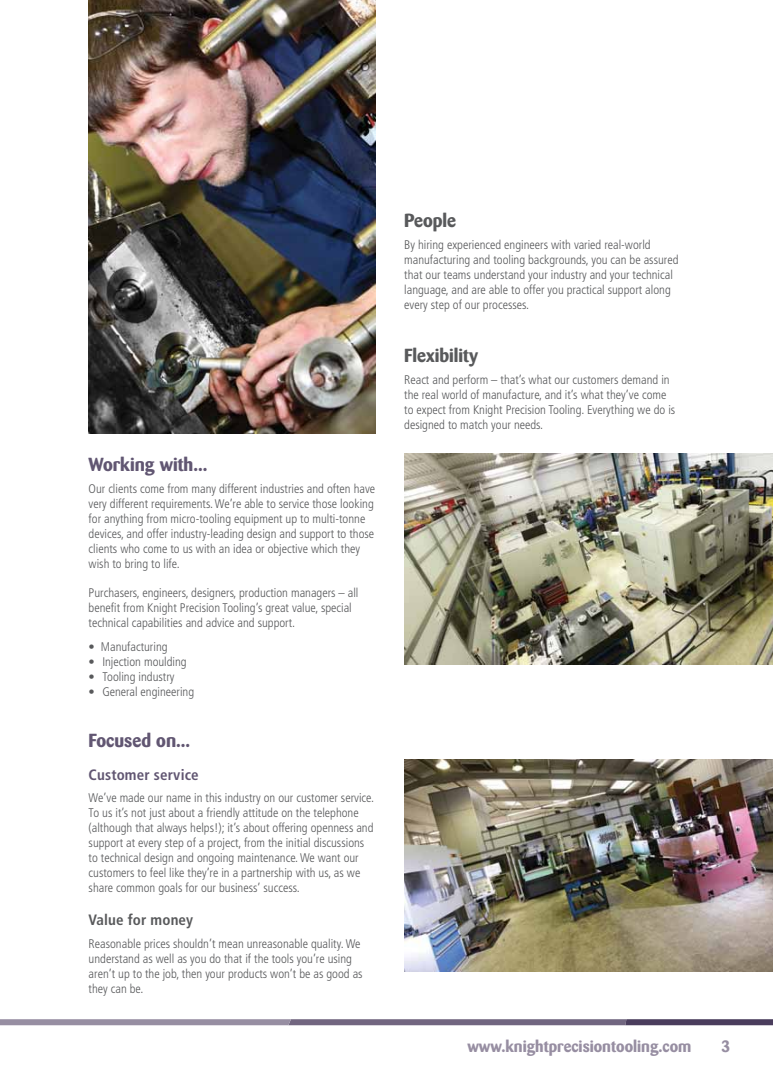
<style>
.page{position:relative;width:773px;height:1088px;background:#fff}
.page>*{position:absolute;margin:0;border:0;box-sizing:border-box;transform-origin:0 0}
.t1{font:700 18.75px "Barmeno";color:#615672}
.t2{font:700 18.75px "Barmeno";color:#58595b}
.t3{font:700 16.25px "Barmeno";color:#978ea2}
.t4{font:700 condensed 15px "Frutiger";letter-spacing:.01em;color:#615672}
.t5{font:700 condensed 15px "Frutiger";letter-spacing:.01em;color:#58595b}
.t6{font:300 condensed 12.5px/15px "Frutiger";color:#58595b}
</style>
<div class="page">
<svg style="left:0;top:1019px;width:772px;height:6px;background:#7c728a"></svg>
<img style="left:89px;top:0;width:287px;height:433px">
<img style="left:404px;top:760px;width:368px;height:211px">
<img style="left:404px;top:454px;width:368px;height:211px">
<h1 class="t1" style="left:89px;top:453px;width:120px">Working with...</h1>
<p class="t6" style="left:89px;top:481px;width:288px">Our clients come from many different industries and often have very different requirements. We’re able to service those looking for anything from micro-tooling equipment up to multi-tonne devices, and offer industry-leading design and support to those clients who come to us with an idea or objective which they wish to bring to life.</p>
<p class="t6" style="left:89px;top:585px;width:271px">Purchasers, engineers, designers, production managers – all benefit from Knight Precision Tooling’s great value, special technical capabilities and advice and support.</p>
<p class="t6" style="left:89px;top:639px;width:80px">• Manufacturing</p>
<p class="t6" style="left:89px;top:654px;width:100px">• Injection moulding</p>
<p class="t6" style="left:89px;top:669px;width:87px">• Tooling industry</p>
<p class="t6" style="left:89px;top:684px;width:107px">• General engineering</p>
<h1 class="t1" style="left:89px;top:729px;width:103px">Focused on...</h1>
<p class="t4" style="left:89px;top:766px;width:112px">Customer service</p>
<p class="t6" style="left:89px;top:791px;width:287px">We’ve made our name in this industry on our customer service.<br>To us it’s not just about a friendly attitude on the telephone (although that always helps!); it’s about offering openness and support at every step of a project, from the initial discussions to technical design and ongoing maintenance. We want our customers to feel like they’re in a partnership with us, as we share common goals for our business’ success.</p>
<p class="t5" style="left:89px;top:911px;width:106px">Value for money</p>
<p class="t6" style="left:89px;top:936px;width:275px">Reasonable prices shouldn’t mean unreasonable quality. We understand as well as you do that if the tools you’re using aren’t up to the job, then your products won’t be as good as they can be.</p>
<h1 class="t2" style="left:404px;top:209px;width:53px">People</h1>
<p class="t6" style="left:404px;top:238px;width:276px">By hiring experienced engineers with varied real-world manufacturing and tooling backgrounds, you can be assured that our teams understand your industry and your technical language, and are able to offer you practical support along every step of our processes.</p>
<h1 class="t2" style="left:404px;top:344px;width:75px">Flexibility</h1>
<p class="t6" style="left:404px;top:372px;width:272px">React and perform – that’s what our customers demand in the real world of manufacture, and it’s what they’ve come to expect from Knight Precision Tooling. Everything we do is designed to match your needs.</p>
<h2 class="t3" style="left:467px;top:1037px;width:225px">www.knightprecisiontooling.com</h2>
<h2 class="t3" style="left:721px;top:1036px;width:10px">3</h2>
</div>
